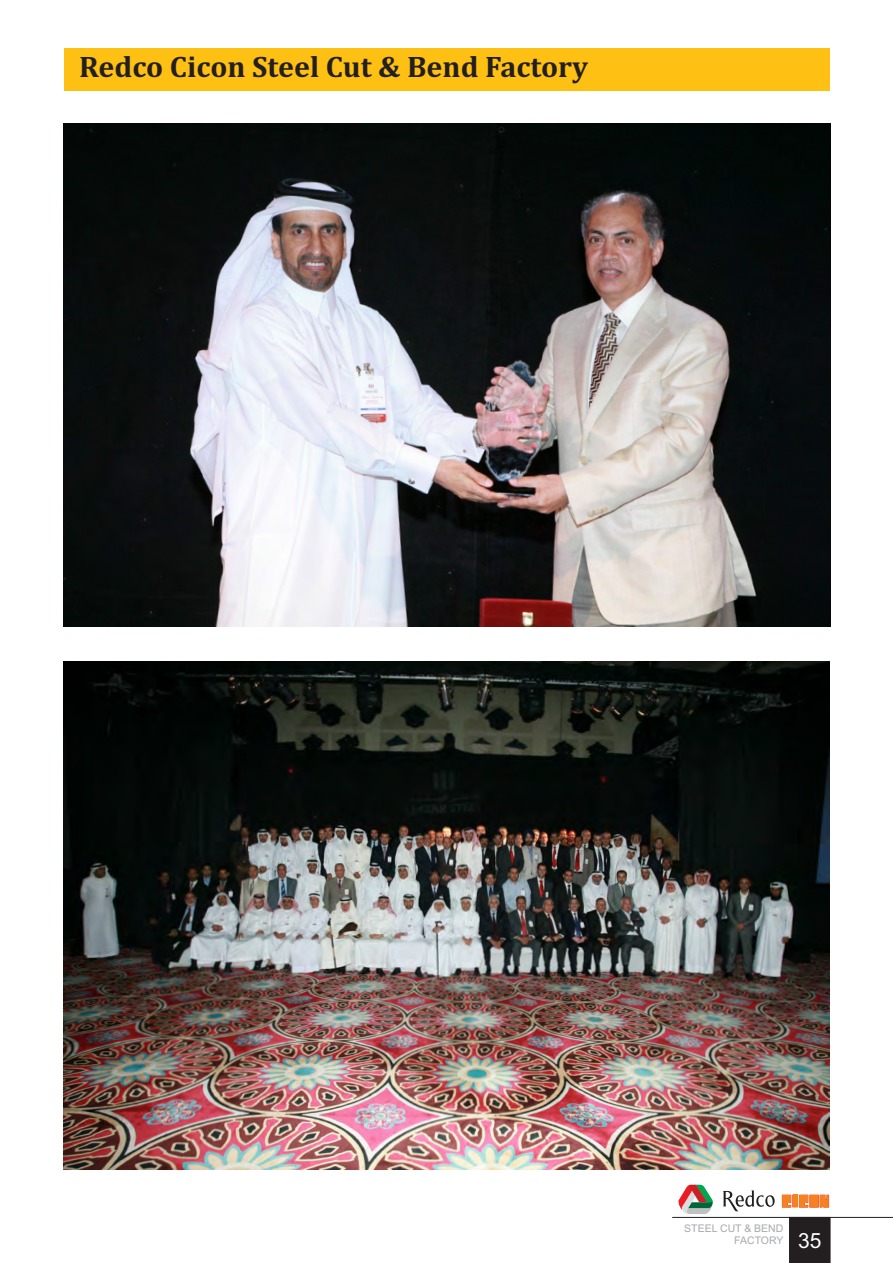
<style>
.page{position:relative;width:893px;height:1263px;background:#fff}
.page>*{position:absolute;margin:0;border:0;box-sizing:border-box;transform-origin:0 0}
.t1{font:700 30px "Cambria";color:#231f20}
.t2{font:700 24px "Cambria";color:#231f20}
.t3{font:21px "Arial";color:#fff}
.t4{font:10.5px/11.7px "Arial";color:#a7a9ac;text-align:right}
</style>
<div class="page">
<div style="left:64px;top:48px;width:766px;height:43px;background:#fec012"></div>
<img style="left:64px;top:661px;width:766px;height:509px">
<img style="left:64px;top:123px;width:766px;height:504px">
<div style="left:789px;top:1218px;width:41px;height:45px;background:#231f20"></div>
<hr style="left:672px;top:1217px;width:221px;height:1px;background:#231f20">
<svg style="left:678px;top:1185px;width:35px;height:29px"></svg>
<svg style="left:723px;top:1190px;width:52px;height:21px"></svg>
<svg style="left:799px;top:1195px;width:30px;height:12px"></svg>
<svg style="left:782px;top:1195px;width:9px;height:12px"></svg>
<div style="left:793px;top:1195px;width:5px;height:12px;border:1px solid #f04c27"></div>
<hr style="left:793px;top:1195px;width:4px;height:12px;background:#f5821f">
<p class="t1" style="left:79px;top:54px;width:510px">Redco Cicon Steel Cut &amp; Bend Factory</p>
<p class="t2" style="left:79px;top:59px;width:374px">REDCO STEEL FABRICATION YARD</p>
<p class="t4" style="left:684px;top:1223px;width:101px">STEEL CUT &amp; BEND<br>FACTORY</p>
<p class="t3" style="left:798px;top:1232px;width:25px">35</p>
</div>
